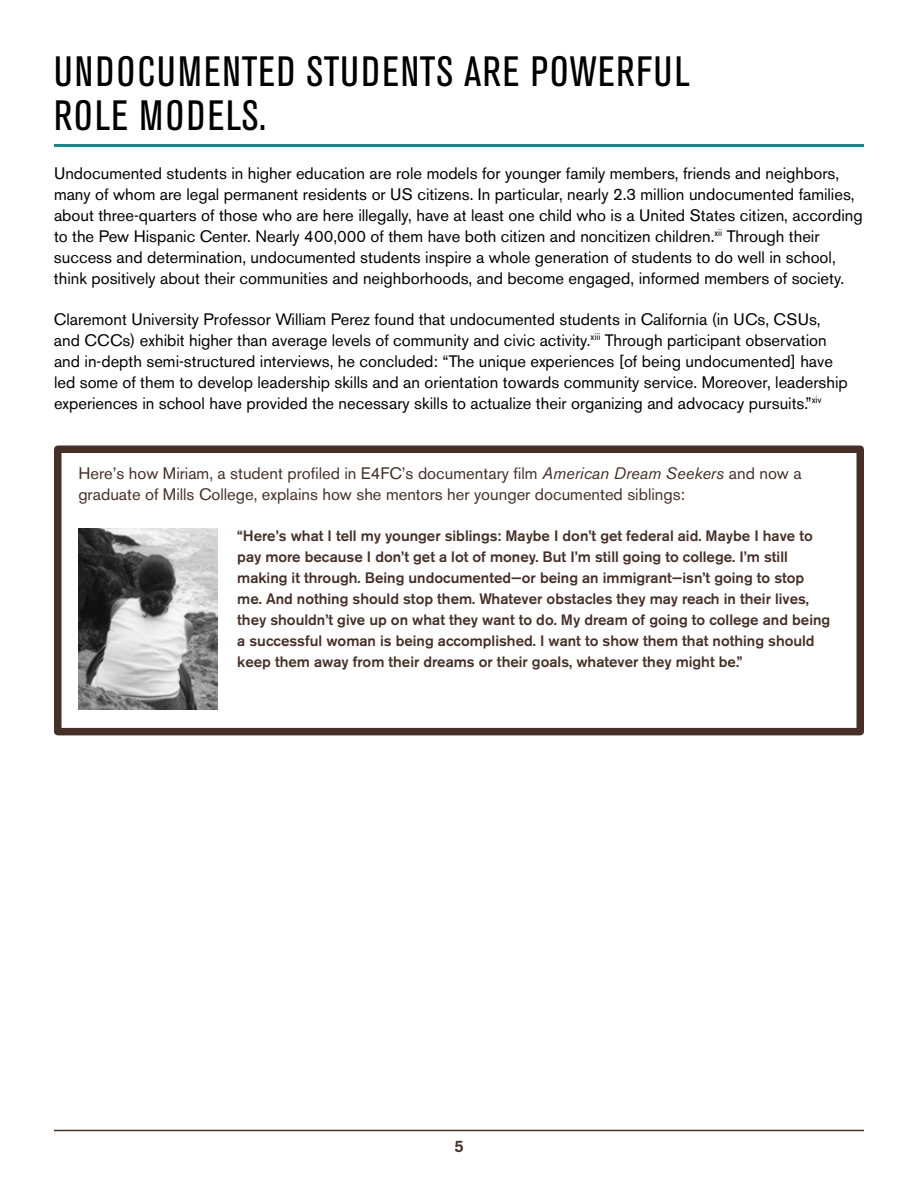
<style>
.page{position:relative;width:918px;height:1188px;background:#fff}
.page>*{position:absolute;margin:0;border:0;box-sizing:border-box;transform-origin:0 0}
.t1{font:condensed 42px/45px "Akzidenz Grotesk BE";letter-spacing:.04em;color:#000}
.t2{font:16.5px/21px "Akzidenz Grotesk BE";color:#000}
.t3{font:16.5px/21px "Akzidenz Grotesk BE";color:#462f26}
.t4{font:500 16.5px "Akzidenz Grotesk BE";color:#462f26}
.t5{font:500 15px/21px "Akzidenz Grotesk BE";color:#462f26}
.s1{font-style:italic}
</style>
<div class="page">
<hr style="left:54px;top:1130px;width:810px;height:1px;background:#462f26">
<hr style="left:54px;top:144px;width:810px;height:3px;background:#1c8588">
<div style="left:54px;top:446px;width:810px;height:289px;background:#fff;border:8px solid #462f26"></div>
<img style="left:78px;top:529px;width:139px;height:180px">
<h1 class="t1" style="left:54px;top:49px;width:637px">UNDOCU MENTED STU DENTS ARE POWERFUL<br>ROLE MODELS.</h1>
<p class="t2" style="left:54px;top:162px;width:810px">Undocumented students in higher education are role models for younger family members, friends and neighbors, many of whom are legal permanent residents or US citizens. In particular, nearly 2.3 million undocumented families, about three-quarters of those who are here illegally, have at least one child who is a United States citizen, according to the Pew Hispanic Center. Nearly 400,000 of them have both citizen and noncitizen children.<sup>xii</sup> Through their success and determination, undocumented students inspire a whole generation of students to do well in school, think positively about their communities and neighborhoods, and become engaged, informed members of society.</p>
<p class="t2" style="left:54px;top:309px;width:795px">Claremont University Professor William Perez found that undocumented students in California (in UCs, CSUs, and CCCs) exhibit higher than average levels of community and civic activity.<sup>xiii</sup> Through participant observation and in-depth semi-structured interviews, he concluded: “The unique experiences [of being undocumented] have led some of them to develop leadership skills and an orientation towards community service. Moreover, leadership experiences in school have provided the necessary skills to actualize their organizing and advocacy pursuits.”<sup>xiv</sup></p>
<p class="t3" style="left:78px;top:463px;width:725px">Here’s how Miriam, a student profiled in E4FC’s documentary film <span class="s1">American Dream Seekers</span> and now a graduate of Mills College, explains how she mentors her younger documented siblings:</p>
<p class="t5" style="left:237px;top:526px;width:595px">“Here’s what I tell my younger siblings: Maybe I don’t get federal aid. Maybe I have to pay more because I don’t get a lot of money. But I’m still going to college. I’m still making it through. Being undocumented—or being an immigrant—isn’t going to stop me. And nothing should stop them. Whatever obstacles they may reach in their lives, they shouldn’t give up on what they want to do. My dream of going to college and being a successful woman is being accomplished. I want to show them that nothing should keep them away from their dreams or their goals, whatever they might be.”</p>
<p class="t4" style="left:454px;top:1136px;width:11px">5</p>
</div>
